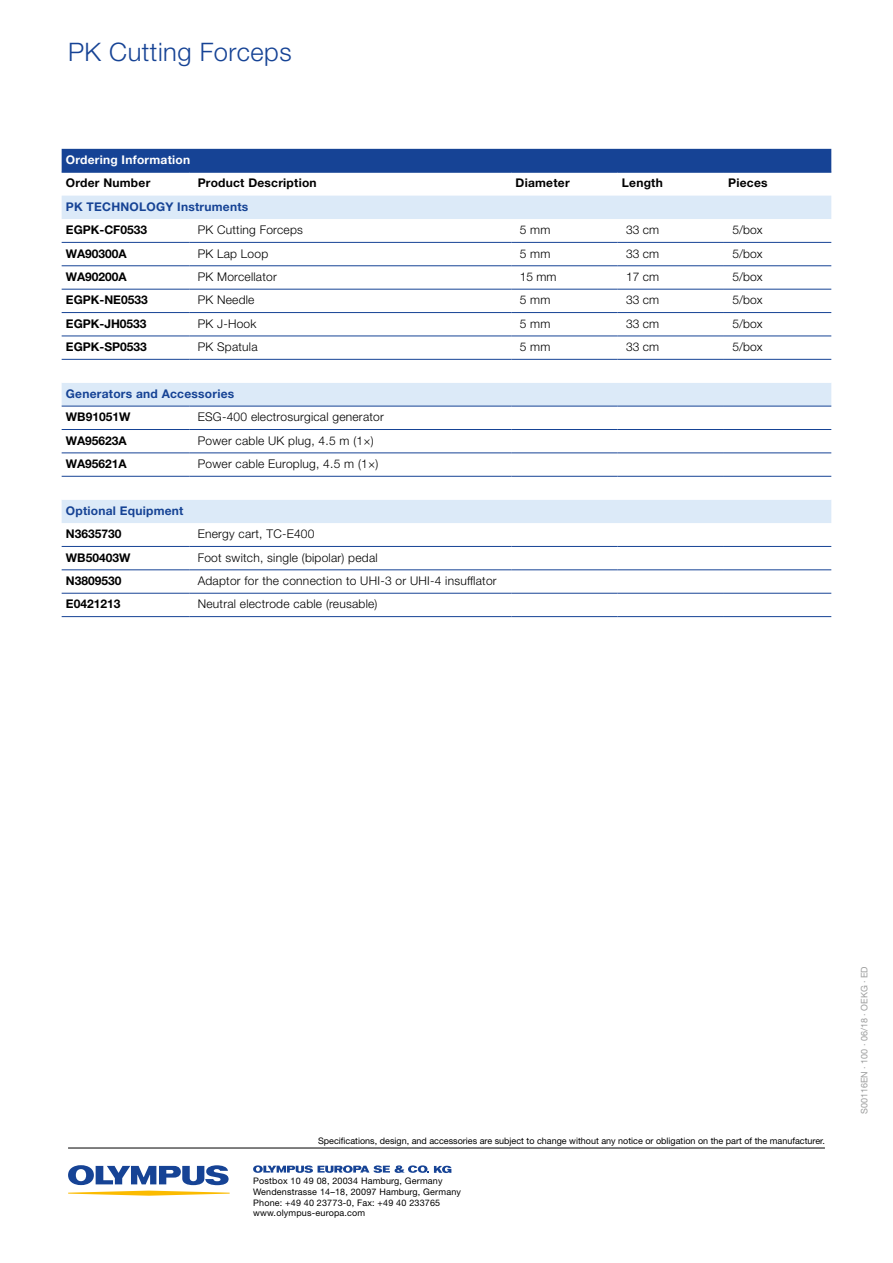
<style>
.page{position:relative;width:893px;height:1263px;background:#fff}
.page>*{position:absolute;margin:0;border:0;box-sizing:border-box;transform-origin:0 0}
.t1{font:300 25.5px "Helvetica Neue LT Pro";letter-spacing:.02em;color:#164395}
.t2{font:300 12px "Helvetica Neue LT Pro";letter-spacing:.02em;color:#000}
.t3{font:700 12px "Helvetica Neue LT Pro";color:#000}
.t4{font:700 12px "Helvetica Neue LT Pro";letter-spacing:.02em;color:#164395}
.t5{font:700 12px "Helvetica Neue LT Pro";letter-spacing:.02em;color:#000}
.t6{font:700 12px "Helvetica Neue LT Pro";letter-spacing:.02em;color:#fff}
.t7{font:9px/10.8px "Helvetica Neue LT Pro";letter-spacing:.02em;color:#000}
.t8{font:9px "Helvetica Neue LT Pro";color:#000}
.t9{font:9px "Helvetica Neue LT Pro";color:#9c9d9d}
</style>
<div class="page">
<hr style="left:68px;top:1147px;width:757px;height:1px;background:#000">
<svg style="left:68px;top:1165px;width:162px;height:31px"></svg>
<svg style="left:253px;top:1165px;width:198px;height:8px"></svg>
<div style="left:62px;top:149px;width:769px;height:23px;background:#164395"></div>
<svg style="left:62px;top:196px;width:769px;height:327px"></svg>
<svg style="left:62px;top:360px;width:769px;height:140px"></svg>
<hr style="left:62px;top:172px;width:127px;height:1px;background:#164395">
<hr style="left:189px;top:172px;width:322px;height:1px;background:#164395">
<hr style="left:511px;top:172px;width:107px;height:1px;background:#164395">
<hr style="left:618px;top:172px;width:106px;height:1px;background:#164395">
<hr style="left:724px;top:172px;width:107px;height:1px;background:#164395">
<hr style="left:62px;top:242px;width:127px;height:1px;background:#164395">
<hr style="left:62px;top:406px;width:127px;height:1px;background:#164395">
<hr style="left:189px;top:242px;width:322px;height:1px;background:#164395">
<hr style="left:189px;top:406px;width:322px;height:1px;background:#164395">
<hr style="left:511px;top:242px;width:107px;height:1px;background:#164395">
<hr style="left:618px;top:242px;width:106px;height:1px;background:#164395">
<hr style="left:724px;top:242px;width:107px;height:1px;background:#164395">
<hr style="left:511px;top:406px;width:107px;height:1px;background:#164395">
<hr style="left:618px;top:406px;width:106px;height:1px;background:#164395">
<hr style="left:724px;top:406px;width:107px;height:1px;background:#164395">
<hr style="left:62px;top:429px;width:127px;height:1px;background:#164395">
<hr style="left:189px;top:429px;width:322px;height:1px;background:#164395">
<hr style="left:511px;top:429px;width:107px;height:1px;background:#164395">
<hr style="left:618px;top:429px;width:106px;height:1px;background:#164395">
<hr style="left:724px;top:429px;width:107px;height:1px;background:#164395">
<hr style="left:62px;top:312px;width:127px;height:1px;background:#164395">
<hr style="left:62px;top:453px;width:127px;height:1px;background:#164395">
<hr style="left:189px;top:312px;width:322px;height:1px;background:#164395">
<hr style="left:189px;top:453px;width:322px;height:1px;background:#164395">
<hr style="left:511px;top:312px;width:107px;height:1px;background:#164395">
<hr style="left:618px;top:312px;width:106px;height:1px;background:#164395">
<hr style="left:724px;top:312px;width:107px;height:1px;background:#164395">
<hr style="left:511px;top:453px;width:107px;height:1px;background:#164395">
<hr style="left:618px;top:453px;width:106px;height:1px;background:#164395">
<hr style="left:724px;top:453px;width:107px;height:1px;background:#164395">
<hr style="left:62px;top:336px;width:127px;height:1px;background:#164395">
<hr style="left:189px;top:336px;width:322px;height:1px;background:#164395">
<hr style="left:511px;top:336px;width:107px;height:1px;background:#164395">
<hr style="left:618px;top:336px;width:106px;height:1px;background:#164395">
<hr style="left:724px;top:336px;width:107px;height:1px;background:#164395">
<hr style="left:62px;top:289px;width:127px;height:1px;background:#164395">
<hr style="left:189px;top:289px;width:322px;height:1px;background:#164395">
<hr style="left:511px;top:289px;width:107px;height:1px;background:#164395">
<hr style="left:618px;top:289px;width:106px;height:1px;background:#164395">
<hr style="left:724px;top:289px;width:107px;height:1px;background:#164395">
<hr style="left:62px;top:546px;width:127px;height:1px;background:#164395">
<hr style="left:189px;top:546px;width:322px;height:1px;background:#164395">
<hr style="left:511px;top:546px;width:107px;height:1px;background:#164395">
<hr style="left:618px;top:546px;width:106px;height:1px;background:#164395">
<hr style="left:724px;top:546px;width:107px;height:1px;background:#164395">
<hr style="left:62px;top:570px;width:127px;height:1px;background:#164395">
<hr style="left:189px;top:570px;width:322px;height:1px;background:#164395">
<hr style="left:511px;top:570px;width:107px;height:1px;background:#164395">
<hr style="left:618px;top:570px;width:106px;height:1px;background:#164395">
<hr style="left:724px;top:570px;width:107px;height:1px;background:#164395">
<hr style="left:62px;top:593px;width:127px;height:1px;background:#164395">
<hr style="left:189px;top:593px;width:322px;height:1px;background:#164395">
<hr style="left:511px;top:593px;width:107px;height:1px;background:#164395">
<hr style="left:618px;top:593px;width:106px;height:1px;background:#164395">
<hr style="left:724px;top:593px;width:107px;height:1px;background:#164395">
<hr style="left:62px;top:616px;width:127px;height:1px;background:#164395">
<hr style="left:189px;top:616px;width:322px;height:1px;background:#164395">
<hr style="left:511px;top:616px;width:107px;height:1px;background:#164395">
<hr style="left:618px;top:616px;width:106px;height:1px;background:#164395">
<hr style="left:724px;top:616px;width:107px;height:1px;background:#164395">
<hr style="left:62px;top:359px;width:127px;height:1px;background:#164395">
<hr style="left:189px;top:359px;width:322px;height:1px;background:#164395">
<hr style="left:511px;top:359px;width:107px;height:1px;background:#164395">
<hr style="left:618px;top:359px;width:106px;height:1px;background:#164395">
<hr style="left:724px;top:359px;width:107px;height:1px;background:#164395">
<hr style="left:62px;top:476px;width:127px;height:1px;background:#164395">
<hr style="left:189px;top:476px;width:322px;height:1px;background:#164395">
<hr style="left:511px;top:476px;width:107px;height:1px;background:#164395">
<hr style="left:618px;top:476px;width:106px;height:1px;background:#164395">
<hr style="left:724px;top:476px;width:107px;height:1px;background:#164395">
<hr style="left:62px;top:265px;width:127px;height:1px;background:#164395">
<hr style="left:189px;top:265px;width:322px;height:1px;background:#164395">
<hr style="left:511px;top:265px;width:107px;height:1px;background:#164395">
<hr style="left:618px;top:265px;width:106px;height:1px;background:#164395">
<hr style="left:724px;top:265px;width:107px;height:1px;background:#164395">
<h1 class="t1" style="left:68px;top:36px;width:225px">PK Cutting Forceps</h1>
<p class="t6" style="left:66px;top:152px;width:126px">Ordering Information</p>
<p class="t5" style="left:66px;top:176px;width:86px">Order Number</p>
<p class="t5" style="left:198px;top:176px;width:120px">Product Description</p>
<p class="t5" style="left:516px;top:176px;width:56px">Diameter</p>
<p class="t3" style="left:622px;top:176px;width:42px">Length</p>
<p class="t3" style="left:728px;top:176px;width:41px">Pieces</p>
<p class="t4" style="left:66px;top:199px;width:184px">PK TECHNOLOGY Instruments</p>
<p class="t3" style="left:66px;top:222px;width:83px">EGPK-CF0533</p>
<p class="t2" style="left:198px;top:222px;width:107px">PK Cutting Forceps</p>
<p class="t2" style="left:520px;top:222px;width:32px">5 mm</p>
<p class="t2" style="left:626px;top:222px;width:34px">33 cm</p>
<p class="t2" style="left:732px;top:222px;width:31px">5/box</p>
<p class="t3" style="left:66px;top:246px;width:62px">WA90300A</p>
<p class="t2" style="left:198px;top:246px;width:72px">PK Lap Loop</p>
<p class="t2" style="left:520px;top:246px;width:32px">5 mm</p>
<p class="t2" style="left:626px;top:246px;width:34px">33 cm</p>
<p class="t2" style="left:732px;top:246px;width:31px">5/box</p>
<p class="t3" style="left:66px;top:269px;width:62px">WA90200A</p>
<p class="t2" style="left:198px;top:269px;width:81px">PK Morcellator</p>
<p class="t2" style="left:520px;top:269px;width:38px">15 mm</p>
<p class="t2" style="left:626px;top:269px;width:34px">17 cm</p>
<p class="t2" style="left:732px;top:269px;width:31px">5/box</p>
<p class="t3" style="left:66px;top:293px;width:83px">EGPK-NE0533</p>
<p class="t2" style="left:198px;top:293px;width:58px">PK Needle</p>
<p class="t2" style="left:520px;top:293px;width:32px">5 mm</p>
<p class="t2" style="left:626px;top:293px;width:34px">33 cm</p>
<p class="t2" style="left:732px;top:293px;width:31px">5/box</p>
<p class="t3" style="left:66px;top:316px;width:82px">EGPK-JH0533</p>
<p class="t2" style="left:198px;top:316px;width:60px">PK J-Hook</p>
<p class="t2" style="left:520px;top:316px;width:32px">5 mm</p>
<p class="t2" style="left:626px;top:316px;width:34px">33 cm</p>
<p class="t2" style="left:732px;top:316px;width:31px">5/box</p>
<p class="t3" style="left:66px;top:339px;width:82px">EGPK-SP0533</p>
<p class="t2" style="left:198px;top:339px;width:61px">PK Spatula</p>
<p class="t2" style="left:520px;top:339px;width:32px">5 mm</p>
<p class="t2" style="left:626px;top:339px;width:34px">33 cm</p>
<p class="t2" style="left:732px;top:339px;width:31px">5/box</p>
<p class="t4" style="left:66px;top:386px;width:170px">Generators and Accessories</p>
<p class="t3" style="left:66px;top:410px;width:66px">WB91051W</p>
<p class="t2" style="left:198px;top:410px;width:188px">ESG-400 electrosurgical generator</p>
<p class="t3" style="left:66px;top:433px;width:62px">WA95623A</p>
<p class="t2" style="left:198px;top:433px;width:178px">Power cable UK plug, 4.5 m (1×)</p>
<p class="t3" style="left:66px;top:456px;width:62px">WA95621A</p>
<p class="t2" style="left:198px;top:456px;width:182px">Power cable Europlug, 4.5 m (1×)</p>
<p class="t4" style="left:66px;top:503px;width:119px">Optional Equipment</p>
<p class="t3" style="left:66px;top:526px;width:57px">N3635730</p>
<p class="t2" style="left:198px;top:527px;width:118px">Energy cart, TC-E400</p>
<p class="t3" style="left:66px;top:550px;width:66px">WB50403W</p>
<p class="t2" style="left:198px;top:550px;width:181px">Foot switch, single (bipolar) pedal</p>
<p class="t3" style="left:66px;top:573px;width:57px">N3809530</p>
<p class="t2" style="left:198px;top:573px;width:301px">Adaptor for the connection to UHI-3 or UHI-4 insufflator</p>
<p class="t3" style="left:66px;top:597px;width:56px">E0421213</p>
<p class="t2" style="left:198px;top:597px;width:181px">Neutral electrode cable (reusable)</p>
<p class="t8" style="left:318px;top:1135px;width:508px">Specifications, design, and accessories are subject to change without any notice or obligation on the part of the manufacturer.</p>
<p class="t7" style="left:253px;top:1175px;width:209px">Postbox 10 49 08, 20034 Hamburg, Germany Wendenstrasse 14–18, 20097 Hamburg, Germany Phone: +49 40 23773-0, Fax: +49 40 233765 www.olympus-europa.com</p>
<p class="t9" style="left:859px;top:1114px;width:149px;rotate:-90deg">S00116EN · 100 · 06/18 · OEKG · ED</p>
</div>
